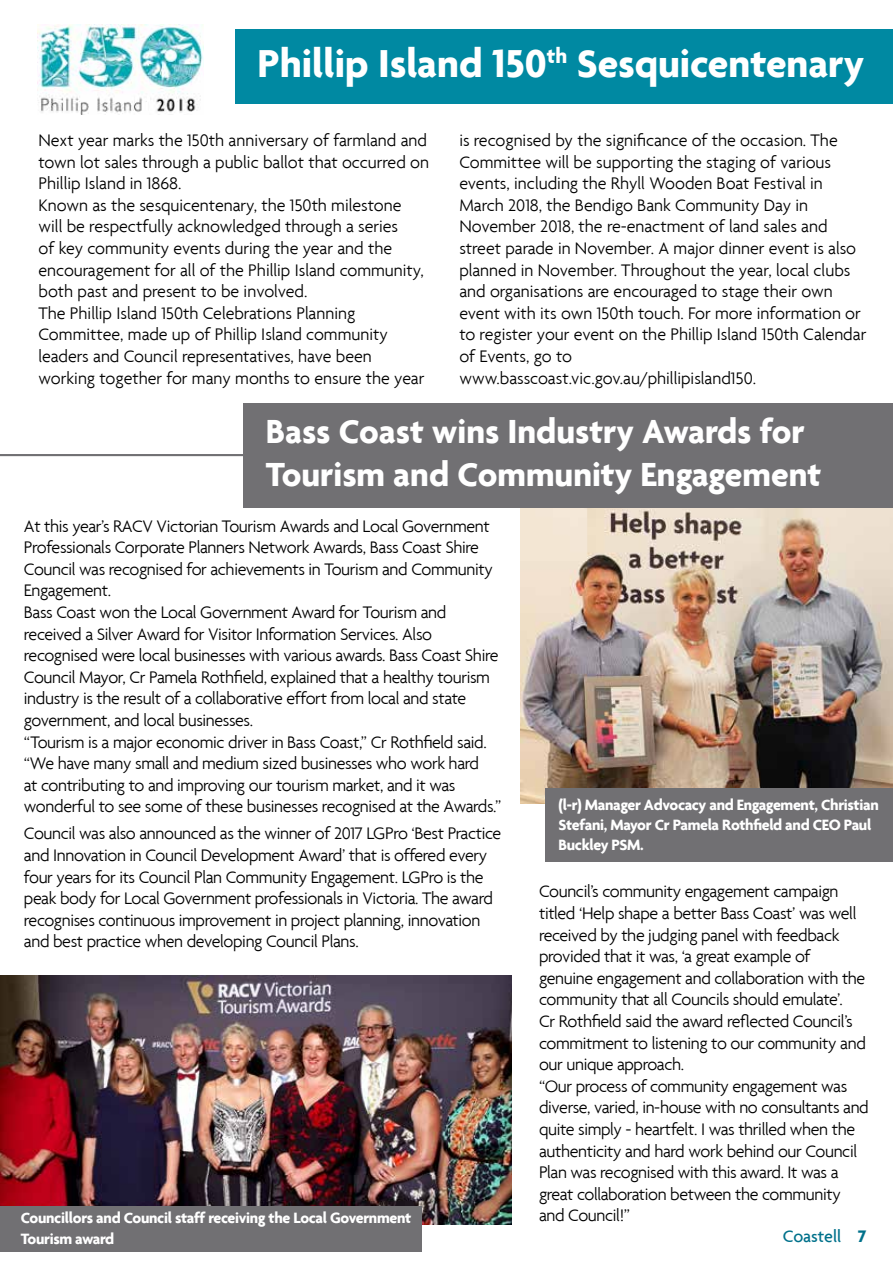
<style>
.page{position:relative;width:893px;height:1263px;background:#fff}
.page>*{position:absolute;margin:0;border:0;box-sizing:border-box;transform-origin:0 0}
.t1{font:700 42px "Agenda";color:#fff}
.t2{font:700 36px/43.2px "Agenda";color:#fff}
.t3{font:300 18px/21.6px "Agenda";letter-spacing:-.02em;color:#000}
.t4{font:300 18px/21.6px "Agenda";color:#000}
.t5{font:500 18px "Agenda";color:#00718b}
.t6{font:700 16.2px/20.2px "Agenda";letter-spacing:-.02em;color:#fff}
.s1{font-weight:700}
</style>
<div class="page">
<img style="left:520px;top:507px;width:373px;height:297px">
<img style="left:37px;top:24px;width:167px;height:91px">
<div style="left:235px;top:29px;width:658px;height:74px;background:#0089a2"></div>
<div style="left:244px;top:403px;width:649px;height:104px;background:#717073"></div>
<hr style="left:0;top:454px;width:266px;height:2px;background:#717073">
<img style="left:0;top:976px;width:512px;height:248px">
<div style="left:545px;top:788px;width:348px;height:74px;background:#717073"></div>
<div style="left:0;top:1206px;width:421px;height:45px;background:#717073"></div>
<h1 class="t1" style="left:258px;top:37px;width:608px">Phillip Island 150<sup>th</sup> Sesquicentenary</h1>
<p class="t4" style="left:39px;top:129px;width:392px">Next year marks the 150th anniversary of farmland and town lot sales through a public ballot that occurred on Phillip Island in 1868.<br>Known as the sesquicentenary, the 150th milestone will be respectfully acknowledged through a series<br>of key community events during the year and the encouragement for all of the Phillip Island community, both past and present to be involved.<br>The Phillip Island 150th Celebrations Planning Committee, made up of Phillip Island community leaders and Council representatives, have been working together for many months to ensure the year</p>
<p class="t4" style="left:459px;top:129px;width:409px">is recognised by the significance of the occasion. The Committee will be supporting the staging of various events, including the Rhyll Wooden Boat Festival in March 2018, the Bendigo Bank Community Day in November 2018, the re-enactment of land sales and street parade in November. A major dinner event is also planned in November. Throughout the year, local clubs and organisations are encouraged to stage their own event with its own 150th touch. For more information or to register your event on the Phillip Island 150th Calendar of Events, go to www.basscoast.vic.gov.au/phillipisland150.</p>
<h2 class="t2" style="left:266px;top:409px;width:557px">Bass Coast wins Industry Awards for<br>Tourism and Community Engagement</h2>
<p class="t3" style="left:24px;top:515px;width:479px">At this year’s RACV Victorian Tourism Awards and Local Government Professionals Corporate Planners Network Awards, Bass Coast Shire Council was recognised for achievements in Tourism and Community Engagement.<br>Bass Coast won the Local Government Award for Tourism and received a Silver Award for Visitor Information Services. Also recognised were local businesses with various awards. Bass Coast Shire Council Mayor, Cr Pamela Rothfield, explained that a healthy tourism industry is the result of a collaborative effort from local and state government, and local businesses.<br>“Tourism is a major economic driver in Bass Coast,” Cr Rothfield said. “We have many small and medium sized businesses who work hard<br>at contributing to and improving our tourism market, and it was wonderful to see some of these businesses recognised at the Awards.”</p>
<p class="t3" style="left:24px;top:822px;width:479px">Council was also announced as the winner of 2017 LGPro ‘Best Practice and Innovation in Council Development Award’ that is offered every four years for its Council Plan Community Engagement. LGPro is the peak body for Local Government professionals in Victoria. The award recognises continuous improvement in project planning, innovation and best practice when developing Council Plans.</p>
<p class="t6" style="left:21px;top:1207px;width:392px">Councillors and Council staff receiving the Local Government<br>Tourism award</p>
<p class="t6" style="left:559px;top:794px;width:322px">(l-r) Manager Advocacy and Engagement, Christian<br>Stefani, Mayor Cr Pamela Rothfield and CEO Paul<br>Buckley PSM.</p>
<p class="t3" style="left:539px;top:880px;width:331px">Council’s community engagement campaign titled ‘Help shape a better Bass Coast’ was well received by the judging panel with feedback provided that it was, ‘a great example of genuine engagement and collaboration with the community that all Councils should emulate’.<br>Cr Rothfield said the award reflected Council’s commitment to listening to our community and our unique approach.<br>“Our process of community engagement was diverse, varied, in-house with no consultants and quite simply - heartfelt. I was thrilled when the authenticity and hard work behind our Council Plan was recognised with this award. It was a great collaboration between the community and Council!”</p>
<p class="t5" style="left:783px;top:1225px;width:85px">Coastell <span class="s1">7</span></p>
</div>
